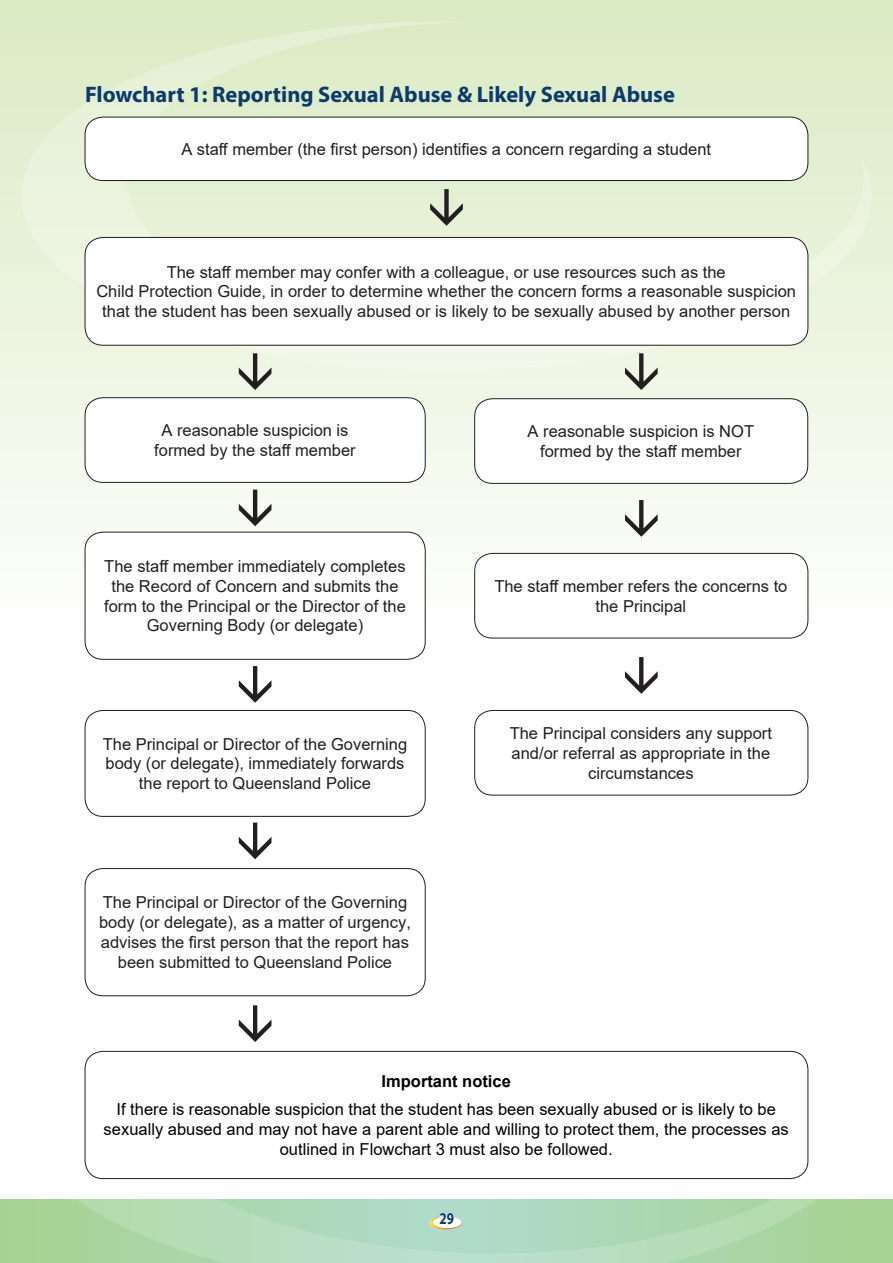
<style>
.page{position:relative;width:893px;height:1263px;background:#fff}
.page>*{position:absolute;margin:0;border:0;box-sizing:border-box;transform-origin:0 0}
.SP_Heading_2{font:700 22.5px "Myriad Pro";color:#0c3a6b}
.SP_Body{font:16.5px/19.8px "Arial";color:#231f20;text-align:center}
.SP_Body-2{font:16.5px/19.8px "Arial";color:#000;text-align:center}
.SP_Body-3{font:700 16.5px "Arial";color:#000}
.t1{font:700 16.5px "Myriad Pro";color:#0c3a6b;scale:.8 1}
</style>
<div class="page">
<div style="left:0;top:0;width:893px;height:631px;background:linear-gradient(to bottom,#daebc3,#fcfdfc)"></div>
<div style="left:0;top:1199px;width:893px;height:64px;background:#a7d496"></div>
<svg style="left:21px;top:21px;width:851px;height:350px;background:#e2eed2"></svg>
<svg style="left:76px;top:939px;width:741px;height:324px"></svg>
<div style="left:475px;top:399px;width:333px;height:84px;background:#fff;border-radius:18px"></div>
<div style="left:474px;top:398px;width:334px;height:86px;border:1px solid #231f20;border-radius:18px"></div>
<div style="left:85px;top:237px;width:723px;height:108px;background:#fff;border-radius:18px"></div>
<div style="left:85px;top:237px;width:723px;height:108px;border:1px solid #231f20;border-radius:18px"></div>
<div style="left:85px;top:398px;width:340px;height:84px;background:#fff;border-radius:18px"></div>
<div style="left:85px;top:397px;width:340px;height:86px;border:1px solid #231f20;border-radius:18px"></div>
<div style="left:85px;top:117px;width:723px;height:63px;background:#fff;border-radius:18px"></div>
<div style="left:85px;top:117px;width:723px;height:64px;border:1px solid #231f20;border-radius:18px"></div>
<div style="left:85px;top:532px;width:340px;height:127px;background:#fff;border-radius:18px"></div>
<div style="left:85px;top:532px;width:340px;height:127px;border:1px solid #231f20;border-radius:18px"></div>
<div style="left:85px;top:1051px;width:723px;height:127px;background:#fff;border-radius:18px"></div>
<div style="left:85px;top:1051px;width:723px;height:128px;border:1px solid #231f20;border-radius:18px"></div>
<div style="left:475px;top:553px;width:333px;height:85px;background:#fff;border-radius:18px"></div>
<div style="left:474px;top:553px;width:334px;height:85px;border:1px solid #231f20;border-radius:18px"></div>
<div style="left:474px;top:710px;width:334px;height:85px;border:1px solid #231f20;border-radius:18px"></div>
<div style="left:85px;top:710px;width:340px;height:106px;border:1px solid #231f20;border-radius:18px"></div>
<div style="left:85px;top:868px;width:340px;height:128px;background:#fff;border-radius:18px"></div>
<div style="left:85px;top:868px;width:340px;height:128px;border:1px solid #231f20;border-radius:18px"></div>
<svg style="left:430px;top:189px;width:33px;height:37px"></svg>
<svg style="left:239px;top:353px;width:32px;height:37px"></svg>
<svg style="left:239px;top:490px;width:32px;height:36px"></svg>
<svg style="left:239px;top:666px;width:32px;height:37px"></svg>
<svg style="left:239px;top:822px;width:32px;height:37px"></svg>
<svg style="left:239px;top:1005px;width:32px;height:37px"></svg>
<svg style="left:625px;top:353px;width:33px;height:37px"></svg>
<svg style="left:625px;top:500px;width:33px;height:37px"></svg>
<svg style="left:625px;top:657px;width:33px;height:37px"></svg>
<p class="SP_Heading_2" style="left:85px;top:80px;width:591px">Flowchart 1: Reporting Sexual Abuse &amp; Likely Sexual Abuse</p>
<p class="SP_Body" style="left:181px;top:139px;width:531px">A staff member (the first person) identifies a concern regarding a student</p>
<p class="SP_Body" style="left:96px;top:262px;width:701px">The staff member may confer with a colleague, or use resources such as the<br>Child Protection Guide, in order to determine whether the concern forms a reasonable suspicion that the student has been sexually abused or is likely to be sexually abused by another person</p>
<p class="SP_Body" style="left:154px;top:420px;width:203px">A reasonable suspicion is formed by the staff member</p>
<p class="SP_Body" style="left:104px;top:556px;width:303px">The staff member immediately completes the Record of Concern and submits the form to the Principal or the Director of the Governing Body (or delegate)</p>
<p class="SP_Body" style="left:103px;top:734px;width:306px">The Principal or Director of the Governing body (or delegate), immediately forwards the report to Queensland Police</p>
<p class="SP_Body" style="left:99px;top:893px;width:313px">The Principal or Director of the Governing body (or delegate), as a matter of urgency, advises the first person that the report has been submitted to Queensland Police</p>
<p class="SP_Body" style="left:528px;top:421px;width:228px">A reasonable suspicion is NOT formed by the staff member</p>
<p class="SP_Body" style="left:494px;top:576px;width:295px">The staff member refers the concerns to the Principal</p>
<p class="SP_Body" style="left:510px;top:723px;width:264px">The Principal considers any support and/or referral as appropriate in the circumstances</p>
<p class="SP_Body-3" style="left:382px;top:1069px;width:131px">Important notice</p>
<p class="SP_Body-2" style="left:104px;top:1099px;width:687px">If there is reasonable suspicion that the student has been sexually abused or is likely to be sexually abused and may not have a parent able and willing to protect them, the processes as outlined in Flowchart 3 must also be followed.</p>
<p class="t1" style="left:440px;top:1208px;width:20px">29</p>
</div>
